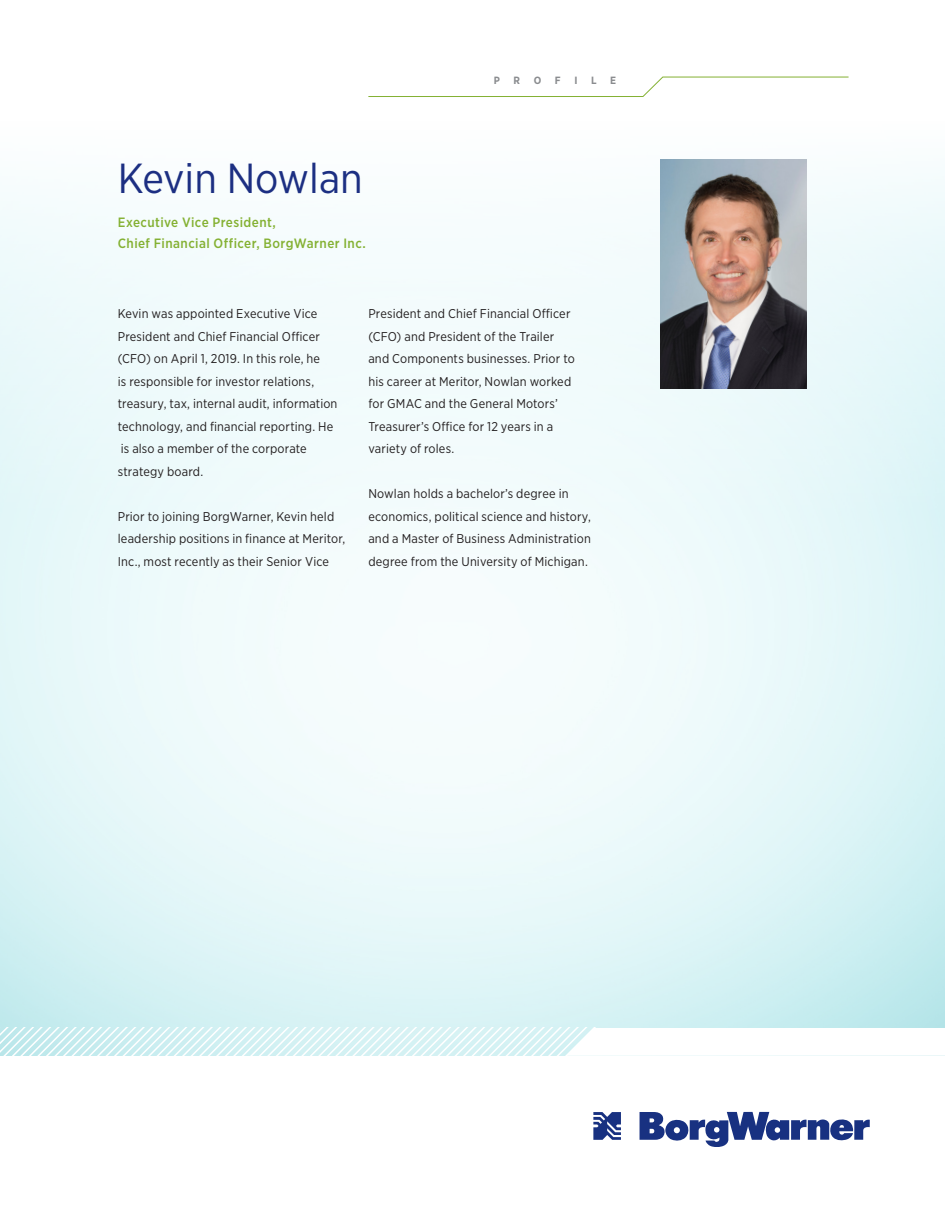
<style>
.page{position:relative;width:945px;height:1215px;background:#fff}
.page>*{position:absolute;margin:0;border:0;box-sizing:border-box;transform-origin:0 0}
.t1{font:42px "Gotham Narrow";color:#1c2f82}
.t2{font:500 13.5px/21px "Gotham Narrow";letter-spacing:.03em;color:#84b133}
.t3{font:12.75px/22.5px "Gotham Narrow";letter-spacing:.01em;color:#231f20}
.t4{font:700 10.5px "Gotham Narrow";color:#8a8c8f}
</style>
<div class="page">
<img style="left:0;top:159px;width:945px;height:869px">
<svg style="left:368px;top:76px;width:481px;height:21px"></svg>
<svg style="left:593px;top:1112px;width:28px;height:28px"></svg>
<svg style="left:640px;top:1112px;width:230px;height:35px"></svg>
<svg style="left:0;top:1028px;width:945px;height:28px"></svg>
<img style="left:661px;top:159px;width:146px;height:229px">
<p class="t1" style="left:118px;top:152px;width:246px">Kevin Nowlan</p>
<p class="t2" style="left:118px;top:212px;width:250px">Executive Vice President,<br>Chief Financial Officer, BorgWarner Inc.</p>
<p class="t4" style="left:494px;top:73px;width:8px">P</p>
<p class="t4" style="left:513px;top:73px;width:8px">R</p>
<p class="t4" style="left:534px;top:73px;width:9px">O</p>
<p class="t4" style="left:555px;top:73px;width:7px">F</p>
<p class="t4" style="left:574px;top:73px;width:5px">I</p>
<p class="t4" style="left:591px;top:73px;width:7px">L</p>
<p class="t4" style="left:610px;top:73px;width:7px">E</p>
<p class="t3" style="left:118px;top:302px;width:221px">Kevin was appointed Executive Vice President and Chief Financial Officer (CFO) on April 1, 2019. In this role, he<br>is responsible for investor relations, treasury, tax, internal audit, information technology, and financial reporting. He is also a member of the corporate strategy board.</p>
<p class="t3" style="left:118px;top:505px;width:229px">Prior to joining BorgWarner, Kevin held leadership positions in finance at Meritor,<br>Inc., most recently as their Senior Vice</p>
<p class="t3" style="left:368px;top:302px;width:208px">President and Chief Financial Officer (CFO) and President of the Trailer and Components businesses. Prior to his career at Meritor, Nowlan worked for GMAC and the General Motors’ Treasurer’s Office for 12 years in a variety of roles.</p>
<p class="t3" style="left:368px;top:482px;width:224px">Nowlan holds a bachelor’s degree in economics, political science and history, and a Master of Business Administration degree from the University of Michigan.</p>
</div>
